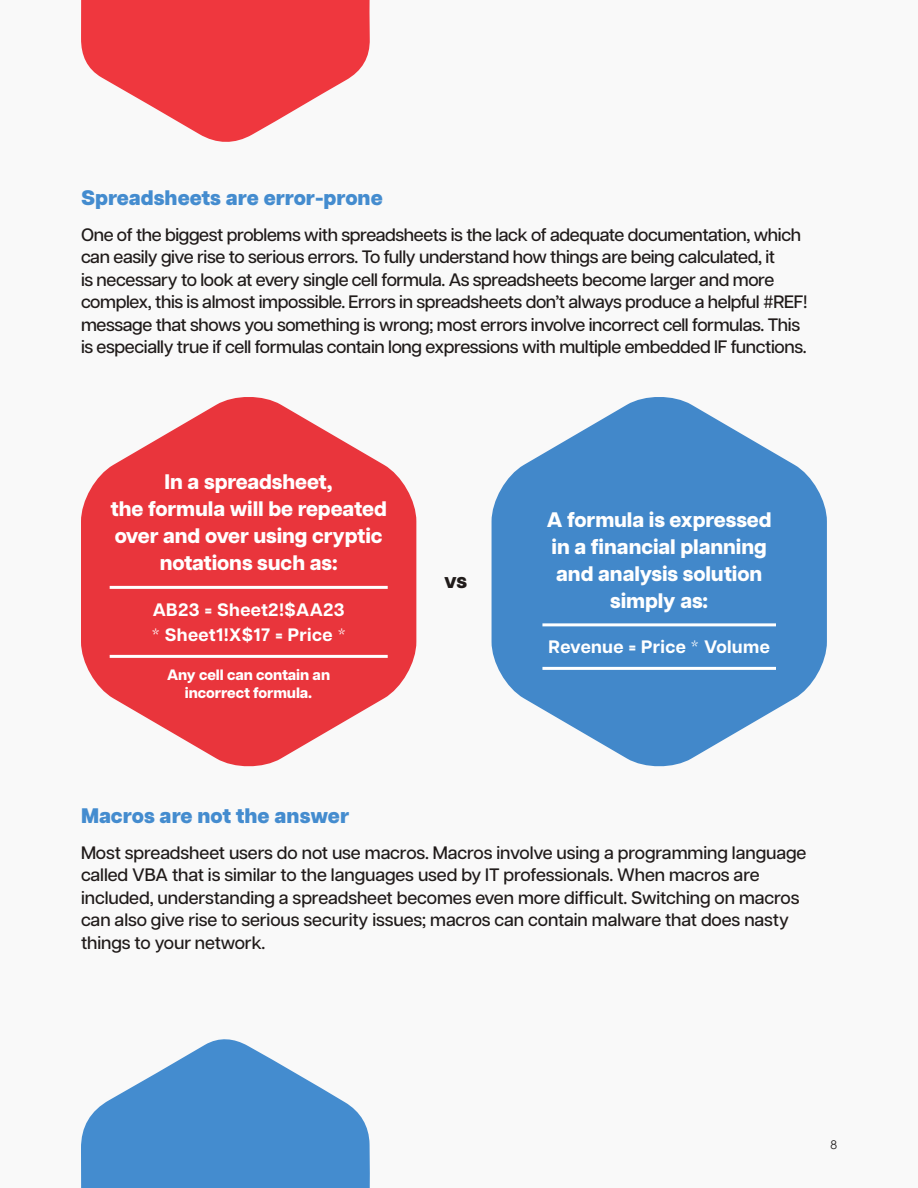
<style>
.page{position:relative;width:918px;height:1188px;background:#f9f9f9}
.page>*{position:absolute;margin:0;border:0;box-sizing:border-box;transform-origin:0 0}
.Callout_-_large{font:800 21px/27px "Articulat CF";letter-spacing:-.005em;color:#fff;text-align:center}
.Sub_small{font:800 21px "Articulat CF";color:#448ccf}
.Callout_-_large-2{font:800 21px "Articulat CF";color:#201b1a}
.Body{font:500 18px/22.5px "Articulat CF";letter-spacing:-.02em;color:#201b1a}
.Callout_-blue_line{font:700 18px/25.5px "Articulat CF";letter-spacing:.02em;color:#fff}
.Callout_-_large-3{font:800 15px/18px "Articulat CF";letter-spacing:-.005em;color:#fff;text-align:center}
.t1{font:12px "Century Gothic";color:#231f20}
</style>
<div class="page">
<svg style="left:81px;top:0;width:289px;height:142px"></svg>
<svg style="left:81px;top:397px;width:335px;height:370px;fill:#e9353c"></svg>
<svg style="left:492px;top:397px;width:335px;height:370px;fill:#4288ca"></svg>
<hr style="left:110px;top:586px;width:278px;height:3px;background:#fff">
<hr style="left:110px;top:655px;width:278px;height:3px;background:#fff">
<hr style="left:542px;top:623px;width:234px;height:3px;background:#fff">
<hr style="left:542px;top:667px;width:234px;height:3px;background:#fff">
<svg style="left:81px;top:1039px;width:289px;height:149px;fill:#448ccf"></svg>
<p class="Sub_small" style="left:81px;top:185px;width:303px">Spreadsheets are error-prone</p>
<p class="Body" style="left:81px;top:224px;width:728px">One of the biggest problems with spreadsheets is the lack of adequate documentation, which can easily give rise to serious errors. To fully understand how things are being calculated, it<br>is necessary to look at every single cell formula. As spreadsheets become larger and more complex, this is almost impossible. Errors in spreadsheets don’t always produce a helpful #REF! message that shows you something is wrong; most errors involve incorrect cell formulas. This is especially true if cell formulas contain long expressions with multiple embedded IF functions.</p>
<p class="Callout_-_large" style="left:111px;top:470px;width:278px">In a spreadsheet,<br>the formula will be repeated over and over using cryptic notations such as:</p>
<p class="Callout_-blue_line" style="left:151px;top:598px;width:196px">AB23 = Sheet2!$AA23 * Sheet1!X$17 = Price *</p>
<p class="Callout_-_large-3" style="left:167px;top:666px;width:165px">Any cell can contain an incorrect formula.</p>
<p class="Callout_-_large-2" style="left:444px;top:568px;width:24px">vs</p>
<p class="Callout_-_large" style="left:547px;top:507px;width:226px">A formula is expressed in a financial planning and analysis solution simply as:</p>
<p class="Callout_-blue_line" style="left:549px;top:635px;width:223px">Revenue = Price * Volume</p>
<p class="Sub_small" style="left:81px;top:803px;width:270px">Macros are not the answer</p>
<p class="Body" style="left:81px;top:842px;width:727px">Most spreadsheet users do not use macros. Macros involve using a programming language called VBA that is similar to the languages used by IT professionals. When macros are included, understanding a spreadsheet becomes even more difficult. Switching on macros can also give rise to serious security issues; macros can contain malware that does nasty things to your network.</p>
<p class="t1" style="left:831px;top:1137px;width:8px">8</p>
</div>
